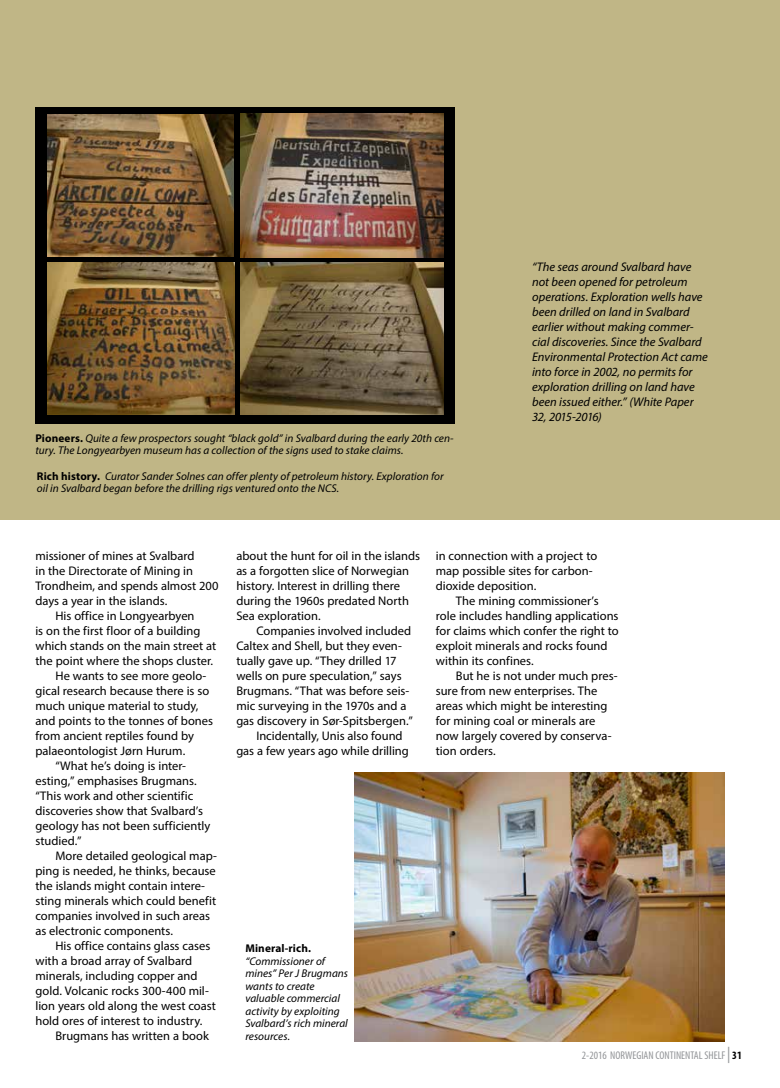
<style>
.page{position:relative;width:780px;height:1088px;background:#fff}
.page>*{position:absolute;margin:0;border:0;box-sizing:border-box;transform-origin:0 0}
.t1{font:12.5px/15px "Myriad Pro";color:#000}
.t2{font:italic 12.5px/15px "Myriad Pro";color:#000}
.t3{font:italic 11.25px/12.5px "Myriad Pro";color:#000}
.t4{font:condensed 11.25px "Myriad Pro";color:#939598}
.t5{font:700 11.25px "Myriad Pro";letter-spacing:.01em;color:#000}
.s1{font-weight:700;font-style:normal}
.s2{font-size:16.25px}
.s3{font-weight:700;color:#000}
</style>
<div class="page">
<div style="left:0;top:0;width:780px;height:520px;background:#c0b686"></div>
<div style="left:35px;top:107px;width:420px;height:316px;background:#000"></div>
<img style="left:47px;top:114px;width:187px;height:143px">
<img style="left:240px;top:114px;width:204px;height:143px">
<img style="left:47px;top:262px;width:187px;height:153px">
<img style="left:240px;top:262px;width:204px;height:153px">
<img style="left:355px;top:773px;width:369px;height:268px">
<p class="t3" style="left:35px;top:431px;width:420px"><span class="s1">Pioneers.</span> Quite a few prospectors sought “black gold” in Svalbard during the early 20th cen&shy;tury. The Longyearbyen museum has a collection of the signs used to stake claims.</p>
<p class="t3" style="left:37px;top:469px;width:408px"><span class="s1">Rich history.</span> Curator Sander Solnes can offer plenty of petroleum history. Exploration for oil in Svalbard began before the drilling rigs ventured onto the NCS.</p>
<p class="t2" style="left:532px;top:259px;width:177px">“The seas around Svalbard have not been opened for petroleum operations. Exploration wells have been drilled on land in Svalbard earlier without making commer&shy;cial discoveries. Since the Svalbard<br>Environmental Protection Act came into force in 2002, no permits for exploration drilling on land have been issued either.” (White Paper<br>32, 2015-2016)</p>
<p class="t1" style="left:35px;top:548px;width:161px">missioner of mines at Svalbard</p>
<p class="t1" style="left:35px;top:563px;width:159px">in the Directorate of Mining in</p>
<p class="t1" style="left:35px;top:578px;width:185px">Trondheim, and spends almost 200</p>
<p class="t1" style="left:35px;top:593px;width:133px">days a year in the islands.</p>
<p class="t1" style="left:55px;top:608px;width:141px">His office in Longyearbyen</p>
<p class="t1" style="left:35px;top:623px;width:166px">is on the first floor of a building</p>
<p class="t1" style="left:35px;top:638px;width:182px">which stands on the main street at</p>
<p class="t1" style="left:35px;top:653px;width:179px">the point where the shops cluster.</p>
<p class="t1" style="left:55px;top:668px;width:152px">He wants to see more geolo-</p>
<p class="t1" style="left:35px;top:683px;width:175px">gical research because there is so</p>
<p class="t1" style="left:35px;top:698px;width:164px">much unique material to study,</p>
<p class="t1" style="left:35px;top:713px;width:179px">and points to the tonnes of bones</p>
<p class="t1" style="left:35px;top:728px;width:160px">from ancient reptiles found by</p>
<p class="t1" style="left:35px;top:743px;width:151px">palaeontologist Jørn Hurum.</p>
<p class="t1" style="left:55px;top:758px;width:132px">“What he’s doing is inter-</p>
<p class="t1" style="left:35px;top:773px;width:163px">esting,” emphasises Brugmans.</p>
<p class="t1" style="left:35px;top:788px;width:159px">“This work and other scientific</p>
<p class="t1" style="left:35px;top:803px;width:169px">discoveries show that Svalbard’s</p>
<p class="t1" style="left:35px;top:818px;width:176px">geology has not been sufficiently</p>
<p class="t1" style="left:35px;top:833px;width:48px">studied.”</p>
<p class="t1" style="left:55px;top:848px;width:163px">More detailed geological map-</p>
<p class="t1" style="left:35px;top:863px;width:182px">ping is needed, he thinks, because</p>
<p class="t1" style="left:35px;top:878px;width:171px">the islands might contain intere-</p>
<p class="t1" style="left:35px;top:893px;width:182px">sting minerals which could benefit</p>
<p class="t1" style="left:35px;top:908px;width:176px">companies involved in such areas</p>
<p class="t1" style="left:35px;top:923px;width:139px">as electronic components.</p>
<p class="t1" style="left:55px;top:938px;width:156px">His office contains glass cases</p>
<p class="t1" style="left:35px;top:953px;width:158px">with a broad array of Svalbard</p>
<p class="t1" style="left:35px;top:968px;width:164px">minerals, including copper and</p>
<p class="t1" style="left:35px;top:983px;width:175px">gold. Volcanic rocks 300-400 mil-</p>
<p class="t1" style="left:35px;top:998px;width:182px">lion years old along the west coast</p>
<p class="t1" style="left:35px;top:1013px;width:168px">hold ores of interest to industry.</p>
<p class="t1" style="left:55px;top:1028px;width:155px">Brugmans has written a book</p>
<p class="t1" style="left:236px;top:548px;width:185px">about the hunt for oil in the islands as a forgotten slice of Norwegian history. Interest in drilling there during the 1960s predated North<br>Sea exploration.</p>
<p class="t1" style="left:256px;top:623px;width:156px">Companies involved included</p>
<p class="t1" style="left:236px;top:638px;width:167px">Caltex and Shell, but they even-</p>
<p class="t1" style="left:236px;top:653px;width:162px">tually gave up. “They drilled 17</p>
<p class="t1" style="left:236px;top:668px;width:167px">wells on pure speculation,” says</p>
<p class="t1" style="left:236px;top:683px;width:174px">Brugmans. “That was before seis-</p>
<p class="t1" style="left:236px;top:698px;width:171px">mic surveying in the 1970s and a</p>
<p class="t1" style="left:236px;top:713px;width:178px">gas discovery in Sør-Spitsbergen.”</p>
<p class="t1" style="left:256px;top:728px;width:148px">Incidentally, Unis also found</p>
<p class="t1" style="left:236px;top:743px;width:174px">gas a few years ago while drilling</p>
<p class="t1" style="left:436px;top:548px;width:163px">in connection with a project to map possible sites for carbon&shy;dioxide deposition.</p>
<p class="t1" style="left:436px;top:593px;width:184px;text-indent:20px">The mining commissioner’s role includes handling applications for claims which confer the right to exploit minerals and rocks found within its confines.</p>
<p class="t1" style="left:436px;top:668px;width:183px;text-indent:20px">But he is not under much pres&shy;sure from new enterprises. The areas which might be interesting for mining coal or minerals are now largely covered by conserva&shy;tion orders.</p>
<p class="t5" style="left:245px;top:941px;width:67px">Mineral-rich.</p>
<p class="t3" style="left:245px;top:955px;width:104px">“Commissioner of mines” Per J Brugmans wants to create valuable commercial activity by exploiting<br>Svalbard’s rich mineral resources.</p>
<p class="t4" style="left:582px;top:1049px;width:161px">2-2016 NORWEGIAN CONTINENTAL SHELF <span class="s2">|</span> <span class="s3">31</span></p>
</div>
